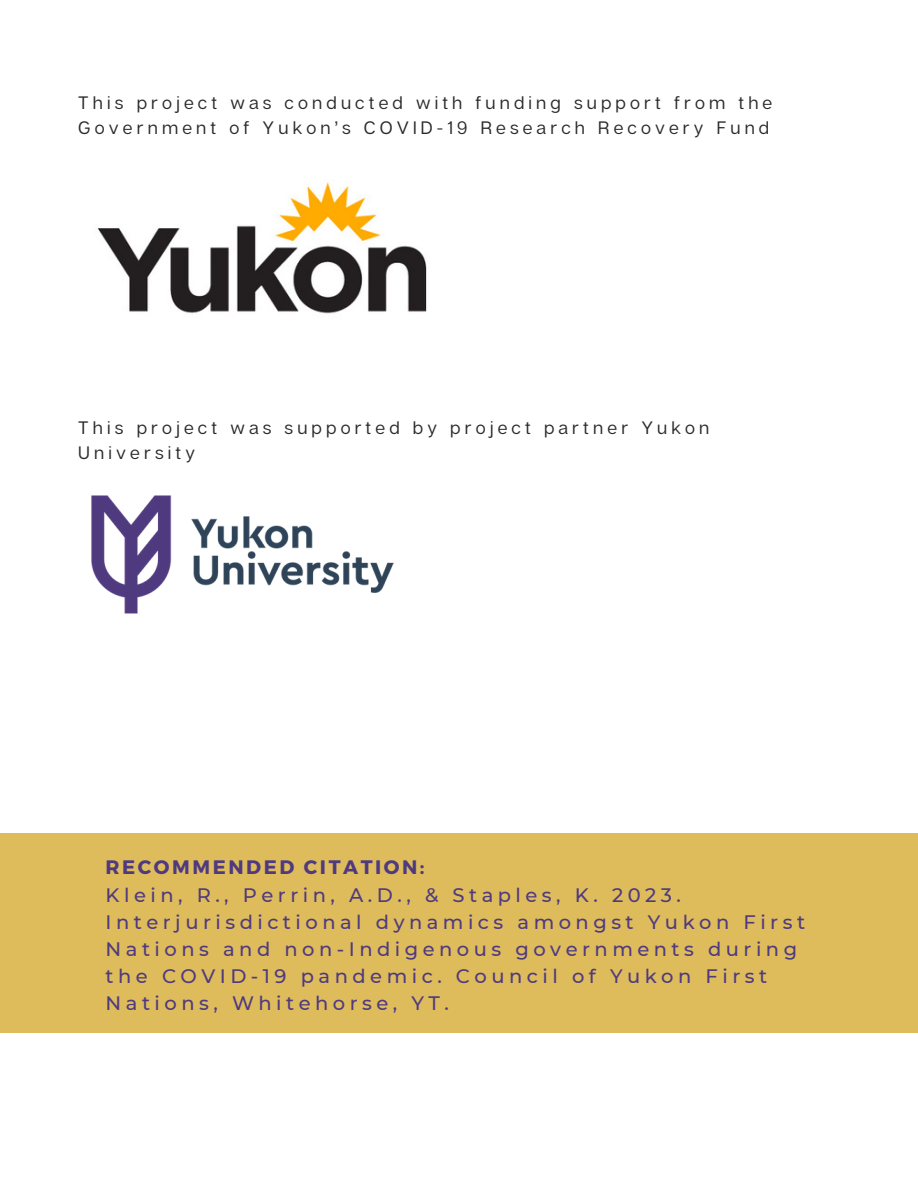
<style>
.page{position:relative;width:918px;height:1188px;background:#fff}
.page>*{position:absolute;margin:0;border:0;box-sizing:border-box;transform-origin:0 0}
.t1{font:500 19.5px/27px "Montserrat";letter-spacing:.23em;color:#4f3a80}
.t2{font:700 19.5px "Montserrat";letter-spacing:.13em;color:#4f3a80}
.t3{font:18px/24.8px "Articulat CF";letter-spacing:.23em;color:#2a2a2a}
</style>
<div class="page">
<img style="left:97px;top:182px;width:330px;height:132px">
<img style="left:91px;top:495px;width:303px;height:119px">
<div style="left:0;top:834px;width:918px;height:198px;background:#debc5c"></div>
<p class="t3" style="left:78px;top:90px;width:696px">This project was conducted with funding support from the<br>Government of Yukon’s COVID-19 Research Recovery Fund</p>
<p class="t3" style="left:78px;top:415px;width:633px">This project was supported by project partner Yukon<br>University</p>
<p class="t2" style="left:106px;top:854px;width:321px">RECOMMENDED CITATION:</p>
<p class="t1" style="left:106px;top:881px;width:701px">Klein, R., Perrin, A.D., &amp; Staples, K. 2023.<br>Interjurisdictional dynamics amongst Yukon First Nations and non-Indigenous governments during the COVID-19 pandemic. Council of Yukon First Nations, Whitehorse, YT.</p>
</div>
